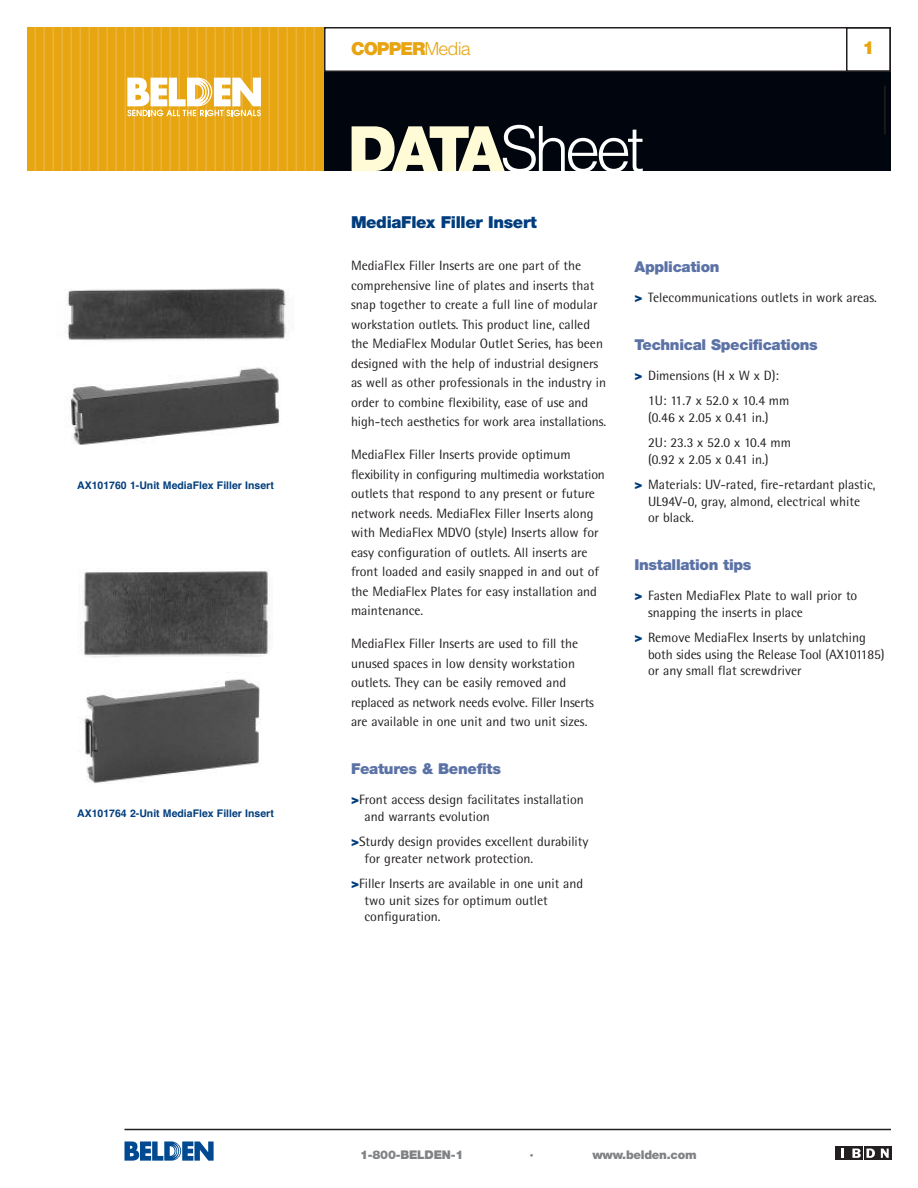
<style>
.page{position:relative;width:918px;height:1188px;background:#fff}
.page>*{position:absolute;margin:0;border:0;box-sizing:border-box;transform-origin:0 0}
.t1{font:300 63px "Helvetica";letter-spacing:-.065em;color:#fff}
.t2{font:900 18px "Helvetica Neue";letter-spacing:-.055em;color:#e7a512}
.t3{font:900 16.5px "Helvetica Neue";letter-spacing:-.02em;color:#013d7d}
.t4{font:900 15px "Helvetica Neue";letter-spacing:-.02em;color:#5b72a6}
.t5{font:13.5px/19.5px "Rotis Semi Sans";color:#231f20}
.t6{font:900 12px "Helvetica Neue";letter-spacing:-.02em;color:#808285}
.t7{font:700 10.5px "Helvetica";color:#013d7d}
.t8{font:900 7.5px "Helvetica Neue";color:#808285}
.s1{font-family:"Helvetica";font-weight:300}
.s2{font-family:"Helvetica Neue";font-weight:900;color:#fffbd6}
.s3{font-family:"Helvetica Neue";font-weight:900;color:#013d7d}
</style>
<div class="page">
<div style="left:27px;top:27px;width:297px;height:144px;background:#e7a512"></div>
<hr style="left:34px;top:27px;width:2px;height:144px;background:#ecb33b">
<hr style="left:44px;top:27px;width:1px;height:144px;background:#ecb33b">
<hr style="left:52px;top:27px;width:2px;height:144px;background:#ecb33b">
<hr style="left:62px;top:27px;width:1px;height:144px;background:#ecb33b">
<hr style="left:70px;top:27px;width:2px;height:144px;background:#ecb33b">
<hr style="left:80px;top:27px;width:1px;height:144px;background:#ecb33b">
<hr style="left:88px;top:27px;width:2px;height:144px;background:#ecb33b">
<hr style="left:98px;top:27px;width:1px;height:144px;background:#ecb33b">
<hr style="left:106px;top:27px;width:2px;height:144px;background:#ecb33b">
<hr style="left:116px;top:27px;width:1px;height:144px;background:#ecb33b">
<hr style="left:124px;top:27px;width:2px;height:144px;background:#ecb33b">
<hr style="left:134px;top:27px;width:1px;height:144px;background:#ecb33b">
<hr style="left:142px;top:27px;width:2px;height:144px;background:#ecb33b">
<hr style="left:152px;top:27px;width:1px;height:144px;background:#ecb33b">
<hr style="left:160px;top:27px;width:2px;height:144px;background:#ecb33b">
<hr style="left:170px;top:27px;width:1px;height:144px;background:#ecb33b">
<hr style="left:178px;top:27px;width:2px;height:144px;background:#ecb33b">
<hr style="left:188px;top:27px;width:1px;height:144px;background:#ecb33b">
<hr style="left:196px;top:27px;width:2px;height:144px;background:#ecb33b">
<hr style="left:206px;top:27px;width:1px;height:144px;background:#ecb33b">
<hr style="left:214px;top:27px;width:2px;height:144px;background:#ecb33b">
<hr style="left:224px;top:27px;width:1px;height:144px;background:#ecb33b">
<hr style="left:232px;top:27px;width:2px;height:144px;background:#ecb33b">
<hr style="left:242px;top:27px;width:1px;height:144px;background:#ecb33b">
<hr style="left:250px;top:27px;width:2px;height:144px;background:#ecb33b">
<hr style="left:260px;top:27px;width:1px;height:144px;background:#ecb33b">
<hr style="left:268px;top:27px;width:2px;height:144px;background:#ecb33b">
<hr style="left:278px;top:27px;width:1px;height:144px;background:#ecb33b">
<hr style="left:286px;top:27px;width:2px;height:144px;background:#ecb33b">
<hr style="left:296px;top:27px;width:1px;height:144px;background:#ecb33b">
<hr style="left:304px;top:27px;width:2px;height:144px;background:#ecb33b">
<hr style="left:314px;top:27px;width:1px;height:144px;background:#ecb33b">
<div style="left:324px;top:72px;width:567px;height:99px;background:#01060e"></div>
<div style="left:324px;top:27px;width:567px;height:45px;border:2px solid #231f20"></div>
<hr style="left:884px;top:86px;width:2px;height:48px;background:#231f20">
<div style="left:846px;top:27px;width:45px;height:45px;border:2px solid #231f20"></div>
<hr style="left:124px;top:1129px;width:767px;height:1px;background:#231f20">
<svg style="left:127px;top:78px;width:134px;height:38px"></svg>
<svg style="left:124px;top:1141px;width:90px;height:20px"></svg>
<div style="left:836px;top:1146px;width:13px;height:14px;background:#231f20"></div>
<svg style="left:850px;top:1146px;width:13px;height:14px"></svg>
<div style="left:864px;top:1146px;width:13px;height:14px;background:#231f20"></div>
<svg style="left:878px;top:1146px;width:14px;height:14px"></svg>
<svg style="left:841px;top:1149px;width:3px;height:9px"></svg>
<svg style="left:852px;top:1149px;width:23px;height:9px"></svg>
<svg style="left:881px;top:1149px;width:8px;height:9px"></svg>
<img style="left:66px;top:288px;width:222px;height:157px">
<img style="left:80px;top:571px;width:189px;height:212px">
<p class="t7" style="left:77px;top:480px;width:198px">AX101760 1-Unit MediaFlex Filler Insert</p>
<p class="t7" style="left:77px;top:807px;width:198px">AX101764 2-Unit MediaFlex Filler Insert</p>
<h2 class="t2" style="left:351px;top:42px;width:121px">COPPER<span class="s1">Media</span></h2>
<h1 class="t1" style="left:348px;top:113px;width:298px"><span class="s2">DATA</span>Sheet</h1>
<h2 class="t2" style="left:862px;top:42px;width:14px">1</h2>
<p class="t3" style="left:351px;top:216px;width:187px">MediaFlex Filler Insert</p>
<p class="t5" style="left:351px;top:257px;width:257px">MediaFlex Filler Inserts are one part of the comprehensive line of plates and inserts that snap together to create a full line of modular workstation outlets. This product line, called the MediaFlex Modular Outlet Series, has been designed with the help of industrial designers as well as other professionals in the industry in order to combine flexibility, ease of use and high-tech aesthetics for work area installations.</p>
<p class="t5" style="left:351px;top:446px;width:255px">MediaFlex Filler Inserts provide optimum flexibility in configuring multimedia workstation outlets that respond to any present or future network needs. MediaFlex Filler Inserts along with MediaFlex MDVO (style) Inserts allow for easy configuration of outlets. All inserts are front loaded and easily snapped in and out of the MediaFlex Plates for easy installation and maintenance.</p>
<p class="t5" style="left:351px;top:635px;width:244px">MediaFlex Filler Inserts are used to fill the unused spaces in low density workstation outlets. They can be easily removed and replaced as network needs evolve. Filler Inserts are available in one unit and two unit sizes.</p>
<p class="t4" style="left:351px;top:764px;width:152px">Features &amp; Benefits</p>
<p class="t5" style="left:364px;top:793px;width:221px;line-height:16.5px;text-indent:-13px"><span class="s3">&gt;</span>Front access design facilitates installation and warrants evolution</p>
<p class="t5" style="left:365px;top:835px;width:225px;line-height:16.5px;text-indent:-14px"><span class="s3">&gt;</span>Sturdy design provides excellent durability for greater network protection.</p>
<p class="t5" style="left:364px;top:877px;width:220px;line-height:16.5px;text-indent:-13px"><span class="s3">&gt;</span>Filler Inserts are available in one unit and two unit sizes for optimum outlet configuration.</p>
<p class="t4" style="left:634px;top:261px;width:87px">Application</p>
<p class="t5" style="left:634px;top:289px;width:244px"><span class="s3">&gt;</span> Telecommunications outlets in work areas.</p>
<p class="t4" style="left:634px;top:339px;width:185px">Technical Specifications</p>
<p class="t5" style="left:648px;top:364px;width:143px;line-height:25.5px;text-indent:-14px"><span class="s3">&gt;</span> Dimensions (H x W x D):<br>1U: 11.7 x 52.0 x 10.4 mm</p>
<p class="t5" style="left:648px;top:406px;width:144px;line-height:25.5px">(0.46 x 2.05 x 0.41 in.)<br>2U: 23.3 x 52.0 x 10.4 mm</p>
<p class="t5" style="left:634px;top:448px;width:243px;line-height:25.5px;text-indent:14px">(0.92 x 2.05 x 0.41 in.)<br><span class="s3">&gt;</span> Materials: UV-rated, fire-retardant plastic,</p>
<p class="t5" style="left:648px;top:494px;width:214px;line-height:16.5px">UL94V-0, gray, almond, electrical white or black.</p>
<p class="t4" style="left:634px;top:559px;width:119px">Installation tips</p>
<p class="t5" style="left:648px;top:589px;width:211px;line-height:16.5px;text-indent:-14px"><span class="s3">&gt;</span> Fasten MediaFlex Plate to wall prior to snapping the inserts in place</p>
<p class="t5" style="left:648px;top:631px;width:238px;line-height:16.5px;text-indent:-14px"><span class="s3">&gt;</span> Remove MediaFlex Inserts by unlatching both sides using the Release Tool (AX101185) or any small flat screwdriver</p>
<p class="t6" style="left:360px;top:1150px;width:105px">1-800-BELDEN-1</p>
<p class="t8" style="left:530px;top:1152px;width:5px">•</p>
<p class="t6" style="left:592px;top:1150px;width:106px">www.belden.com</p>
</div>
